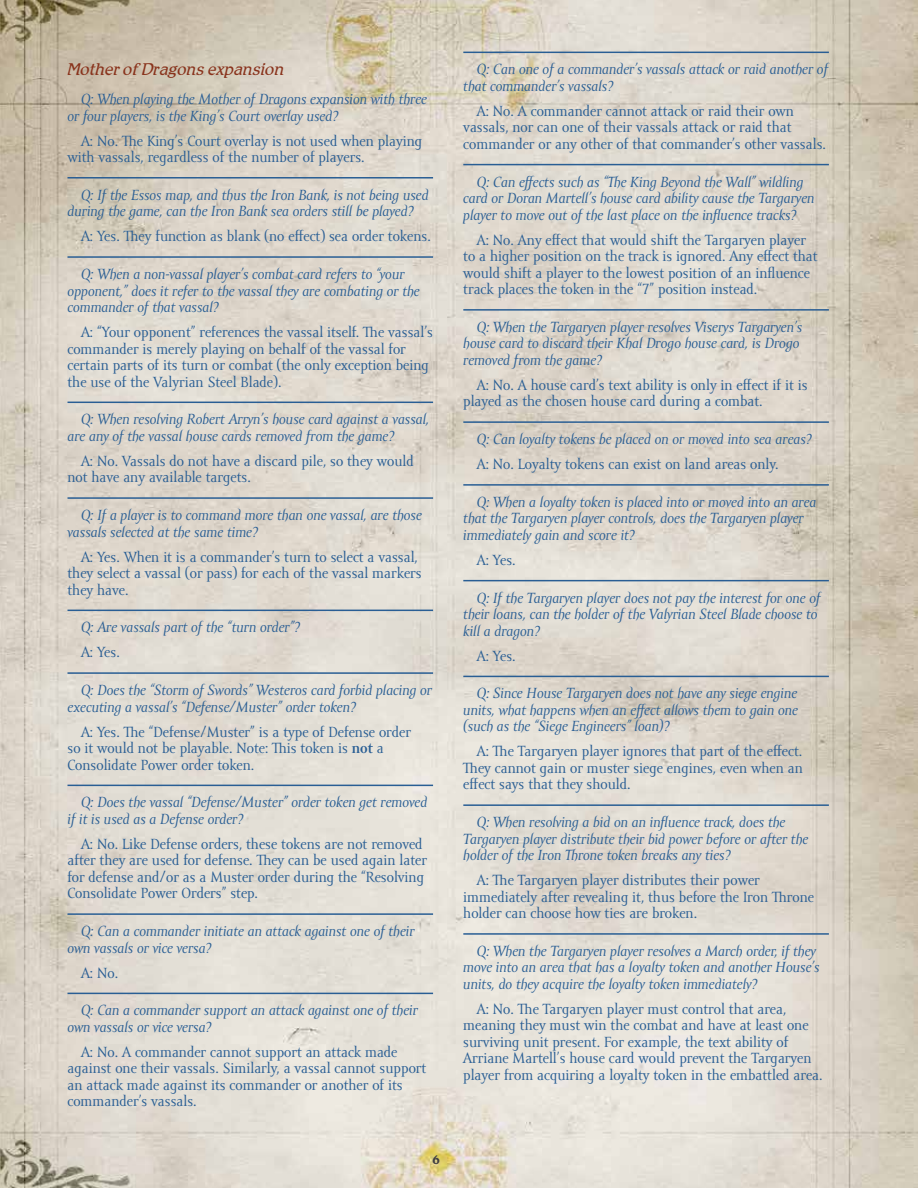
<style>
.page{position:relative;width:918px;height:1188px;background:#fff}
.page>*{position:absolute;margin:0;border:0;box-sizing:border-box;transform-origin:0 0}
.t1{font:italic 300 16.5px "Romic Std";color:#89331c}
.t2{font:15px/16.5px "Amor Serif Pro";color:#295e94}
.t3{font:italic 15px/16.5px "Amor Serif Pro";color:#295e94}
.t4{font:700 12px "Romic Std";color:#414042}
.s1{font-weight:700}
</style>
<div class="page">
<img style="left:0;top:0;width:918px;height:1188px">
<hr style="left:68px;top:177px;width:365px;height:2px;background:#295e94">
<hr style="left:68px;top:256px;width:365px;height:2px;background:#295e94">
<hr style="left:68px;top:402px;width:365px;height:1px;background:#295e94">
<hr style="left:68px;top:497px;width:365px;height:2px;background:#295e94">
<hr style="left:68px;top:610px;width:365px;height:1px;background:#295e94">
<hr style="left:68px;top:672px;width:365px;height:2px;background:#295e94">
<hr style="left:68px;top:785px;width:365px;height:1px;background:#295e94">
<hr style="left:68px;top:913px;width:365px;height:2px;background:#295e94">
<hr style="left:68px;top:993px;width:365px;height:1px;background:#295e94">
<hr style="left:463px;top:52px;width:366px;height:1px;background:#295e94">
<hr style="left:463px;top:164px;width:366px;height:1px;background:#295e94">
<hr style="left:463px;top:309px;width:366px;height:2px;background:#295e94">
<hr style="left:463px;top:421px;width:366px;height:2px;background:#295e94">
<hr style="left:463px;top:484px;width:366px;height:2px;background:#295e94">
<hr style="left:463px;top:580px;width:366px;height:1px;background:#295e94">
<hr style="left:463px;top:676px;width:366px;height:1px;background:#295e94">
<hr style="left:463px;top:804px;width:366px;height:2px;background:#295e94">
<hr style="left:463px;top:933px;width:366px;height:2px;background:#295e94">
<p class="t1" style="left:68px;top:59px;width:218px">Mother of Dragons expansion</p>
<p class="t3" style="left:68px;top:91px;width:361px;text-indent:14px">Q: When playing the Mother of Dragons expansion with three or four players, is the King’s Court overlay used?</p>
<p class="t2" style="left:68px;top:133px;width:356px;text-indent:14px">A: No. The King’s Court overlay is not used when playing with vassals, regardless of the number of players.</p>
<p class="t3" style="left:68px;top:187px;width:363px;text-indent:14px">Q: If the Essos map, and thus the Iron Bank, is not being used during the game, can the Iron Bank sea orders still be played?</p>
<p class="t2" style="left:81px;top:229px;width:351px">A: Yes. They function as blank (no effect) sea order tokens.</p>
<p class="t3" style="left:68px;top:266px;width:354px;text-indent:14px">Q: When a non-vassal player’s combat card refers to “your opponent,” does it refer to the vassal they are combating or the commander of that vassal?</p>
<p class="t2" style="left:68px;top:324px;width:367px;text-indent:14px">A: “Your opponent” references the vassal itself. The vassal’s commander is merely playing on behalf of the vassal for certain parts of its turn or combat (the only exception being the use of the Valyrian Steel Blade).</p>
<p class="t3" style="left:68px;top:412px;width:363px;text-indent:14px">Q: When resolving Robert Arryn’s house card against a vassal, are any of the vassal house cards removed from the game?</p>
<p class="t2" style="left:68px;top:453px;width:348px;text-indent:14px">A: No. Vassals do not have a discard pile, so they would not have any available targets.</p>
<p class="t3" style="left:68px;top:507px;width:356px;text-indent:14px">Q: If a player is to command more than one vassal, are those vassals selected at the same time?</p>
<p class="t2" style="left:68px;top:549px;width:356px;text-indent:14px">A: Yes. When it is a commander’s turn to select a vassal, they select a vassal (or pass) for each of the vassal markers they have.</p>
<p class="t3" style="left:81px;top:620px;width:221px">Q: Are vassals part of the “turn order”?</p>
<p class="t2" style="left:81px;top:645px;width:40px">A: Yes.</p>
<p class="t3" style="left:68px;top:682px;width:366px;text-indent:14px">Q: Does the “Storm of Swords” Westeros card forbid placing or executing a vassal’s “Defense/Muster” order token?</p>
<p class="t2" style="left:68px;top:724px;width:345px;text-indent:14px">A: Yes. The “Defense/Muster” is a type of Defense order so it would not be playable. Note: This token is <span class="s1">not</span> a<br>Consolidate Power order token.</p>
<p class="t3" style="left:68px;top:795px;width:361px;text-indent:14px">Q: Does the vassal “Defense/Muster” order token get removed if it is used as a Defense order?</p>
<p class="t2" style="left:68px;top:836px;width:361px;text-indent:14px">A: No. Like Defense orders, these tokens are not removed after they are used for defense. They can be used again later for defense and/or as a Muster order during the “Resolving Consolidate Power Orders” step.</p>
<p class="t3" style="left:68px;top:923px;width:349px;text-indent:14px">Q: Can a commander initiate an attack against one of their own vassals or vice versa?</p>
<p class="t2" style="left:81px;top:965px;width:39px">A: No.</p>
<p class="t3" style="left:68px;top:1003px;width:352px;text-indent:14px">Q: Can a commander support an attack against one of their own vassals or vice versa?</p>
<p class="t2" style="left:68px;top:1044px;width:360px;text-indent:14px">A: No. A commander cannot support an attack made against one their vassals. Similarly, a vassal cannot support an attack made against its commander or another of its commander’s vassals.</p>
<p class="t4" style="left:432px;top:1152px;width:10px">6</p>
<p class="t3" style="left:463px;top:62px;width:366px;text-indent:14px">Q: Can one of a commander’s vassals attack or raid another of that commander’s vassals?</p>
<p class="t2" style="left:463px;top:103px;width:364px;text-indent:14px">A: No. A commander cannot attack or raid their own vassals, nor can one of their vassals attack or raid that commander or any other of that commander’s other vassals.</p>
<p class="t3" style="left:463px;top:174px;width:353px;text-indent:14px">Q: Can effects such as “The King Beyond the Wall” wildling card or Doran Martell’s house card ability cause the Targaryen player to move out of the last place on the influence tracks?</p>
<p class="t2" style="left:463px;top:232px;width:356px;text-indent:14px">A: No. Any effect that would shift the Targaryen player to a higher position on the track is ignored. Any effect that would shift a player to the lowest position of an influence track places the token in the “7” position instead.</p>
<p class="t3" style="left:463px;top:319px;width:340px;text-indent:14px">Q: When the Targaryen player resolves Viserys Targaryen’s house card to discard their Khal Drogo house card, is Drogo removed from the game?</p>
<p class="t2" style="left:463px;top:377px;width:346px;text-indent:14px">A: No. A house card’s text ability is only in effect if it is played as the chosen house card during a combat.</p>
<p class="t3" style="left:477px;top:431px;width:337px">Q: Can loyalty tokens be placed on or moved into sea areas?</p>
<p class="t2" style="left:477px;top:456px;width:303px">A: No. Loyalty tokens can exist on land areas only.</p>
<p class="t3" style="left:463px;top:494px;width:355px;text-indent:14px">Q: When a loyalty token is placed into or moved into an area that the Targaryen player controls, does the Targaryen player immediately gain and score it?</p>
<p class="t2" style="left:477px;top:552px;width:40px">A: Yes.</p>
<p class="t3" style="left:463px;top:590px;width:359px;text-indent:14px">Q: If the Targaryen player does not pay the interest for one of their loans, can the holder of the Valyrian Steel Blade choose to kill a dragon?</p>
<p class="t2" style="left:477px;top:648px;width:40px">A: Yes.</p>
<p class="t3" style="left:463px;top:686px;width:336px;text-align:justify;text-indent:14px">Q: Since House Targaryen does not have any siege engine units, what happens when an effect allows them to gain one (such as the “Siege Engineers” loan)?</p>
<p class="t2" style="left:463px;top:744px;width:341px;text-align:justify;text-indent:14px">A: The Targaryen player ignores that part of the effect.<br>They cannot gain or muster siege engines, even when an effect says that they should.</p>
<p class="t3" style="left:463px;top:814px;width:346px;text-indent:14px">Q: When resolving a bid on an influence track, does the<br>Targaryen player distribute their bid power before or after the holder of the Iron Throne token breaks any ties?</p>
<p class="t2" style="left:463px;top:872px;width:352px;text-indent:14px">A: The Targaryen player distributes their power immediately after revealing it, thus before the Iron Throne holder can choose how ties are broken.</p>
<p class="t3" style="left:463px;top:943px;width:358px;text-indent:14px">Q: When the Targaryen player resolves a March order, if they move into an area that has a loyalty token and another House’s units, do they acquire the loyalty token immediately?</p>
<p class="t2" style="left:463px;top:1001px;width:361px;text-indent:14px">A: No. The Targaryen player must control that area, meaning they must win the combat and have at least one surviving unit present. For example, the text ability of Arriane Martell’s house card would prevent the Targaryen player from acquiring a loyalty token in the embattled area.</p>
</div>
